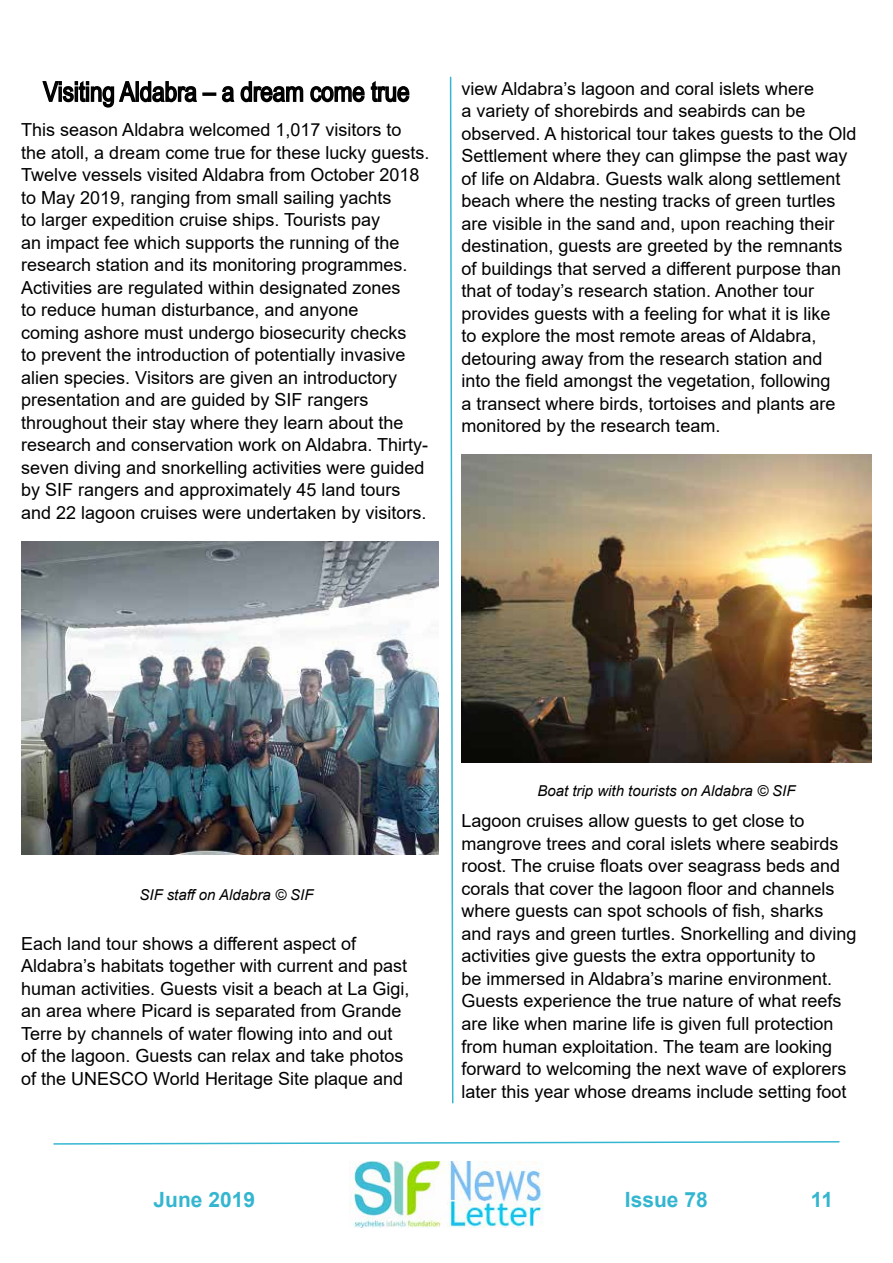
<style>
.page{position:relative;width:893px;height:1263px;background:#fff}
.page>*{position:absolute;margin:0;border:0;box-sizing:border-box;transform-origin:0 0}
.t1{font:27px "Arial Narrow";color:#000}
.t2{font:700 21px "Arial";color:#34b6d0}
.t3{font:18px/22.5px "Arial";color:#000}
.t4{font:italic 15px "Arial";color:#000}
</style>
<div class="page">
<svg style="left:53px;top:1141px;width:787px;height:4px"></svg>
<img style="left:349px;top:1162px;width:194px;height:65px">
<svg style="left:449px;top:76px;width:5px;height:1028px"></svg>
<svg style="left:42px;top:81px;width:155px;height:27px"></svg>
<div style="left:202px;top:92px;width:14px;height:4px;border:2px solid #000"></div>
<svg style="left:221px;top:81px;width:189px;height:22px"></svg>
<img style="left:21px;top:542px;width:417px;height:312px">
<img style="left:461px;top:454px;width:411px;height:308px">
<h1 class="t1" style="left:43px;top:72px;width:368px">Visiting Aldabra – a dream come true</h1>
<p class="t3" style="left:21px;top:119px;width:410px">This season Aldabra welcomed 1,017 visitors to the atoll, a dream come true for these lucky guests.<br>Twelve vessels visited Aldabra from October 2018 to May 2019, ranging from small sailing yachts<br>to larger expedition cruise ships. Tourists pay<br>an impact fee which supports the running of the research station and its monitoring programmes.<br>Activities are regulated within designated zones<br>to reduce human disturbance, and anyone<br>coming ashore must undergo biosecurity checks<br>to prevent the introduction of potentially invasive alien species. Visitors are given an introductory presentation and are guided by SIF rangers throughout their stay where they learn about the research and conservation work on Aldabra. Thirty&shy;seven diving and snorkelling activities were guided by SIF rangers and approximately 45 land tours and 22 lagoon cruises were undertaken by visitors.</p>
<p class="t3" style="left:461px;top:77px;width:397px">view Aldabra’s lagoon and coral islets where<br>a variety of shorebirds and seabirds can be observed. A historical tour takes guests to the Old Settlement where they can glimpse the past way of life on Aldabra. Guests walk along settlement beach where the nesting tracks of green turtles are visible in the sand and, upon reaching their destination, guests are greeted by the remnants of buildings that served a different purpose than that of today’s research station. Another tour provides guests with a feeling for what it is like<br>to explore the most remote areas of Aldabra, detouring away from the research station and<br>into the field amongst the vegetation, following<br>a transect where birds, tortoises and plants are monitored by the research team.</p>
<p class="t4" style="left:140px;top:884px;width:176px">SIF staff on Aldabra © SIF</p>
<p class="t3" style="left:21px;top:932px;width:390px">Each land tour shows a different aspect of Aldabra’s habitats together with current and past human activities. Guests visit a beach at La Gigi, an area where Picard is separated from Grande Terre by channels of water flowing into and out of the lagoon. Guests can relax and take photos of the UNESCO World Heritage Site plaque and</p>
<p class="t4" style="left:537px;top:781px;width:260px">Boat trip with tourists on Aldabra © SIF</p>
<p class="t3" style="left:461px;top:810px;width:397px">Lagoon cruises allow guests to get close to mangrove trees and coral islets where seabirds roost. The cruise floats over seagrass beds and corals that cover the lagoon floor and channels where guests can spot schools of fish, sharks and rays and green turtles. Snorkelling and diving activities give guests the extra opportunity to<br>be immersed in Aldabra’s marine environment.<br>Guests experience the true nature of what reefs are like when marine life is given full protection from human exploitation. The team are looking forward to welcoming the next wave of explorers later this year whose dreams include setting foot</p>
<p class="t2" style="left:153px;top:1185px;width:103px">June 2019</p>
<p class="t2" style="left:625px;top:1185px;width:84px">Issue 78</p>
<p class="t2" style="left:811px;top:1184px;width:24px">11</p>
</div>
